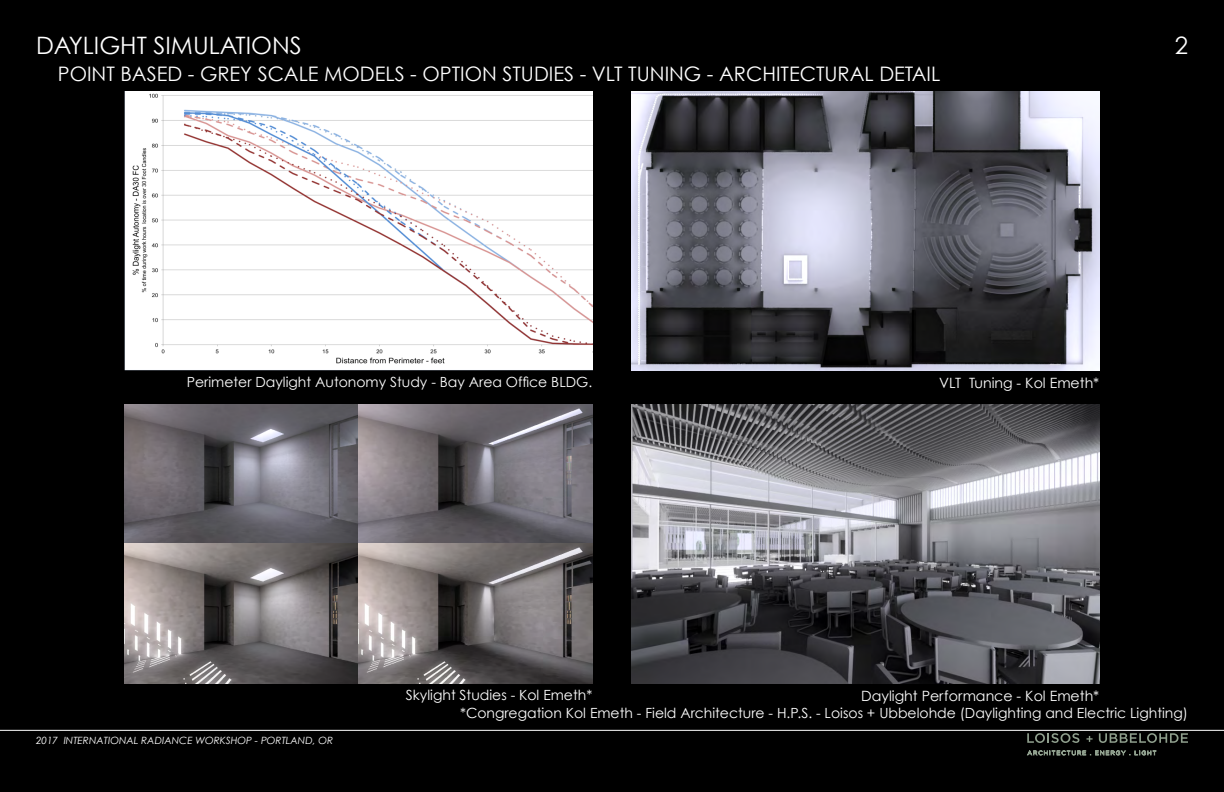
<style>
.page{position:relative;width:1224px;height:792px;background:#000}
.page>*{position:absolute;margin:0;border:0;box-sizing:border-box;transform-origin:0 0}
.t1{font:24px "Century Gothic";color:#fff}
.t2{font:20px "Century Gothic";color:#fff}
.t3{font:14.2px "Century Gothic";color:#fff}
.t4{font:14px "Century Gothic";color:#fff}
.t5{font:italic 10px "Century Gothic";color:#fff}
</style>
<div class="page">
<img style="left:125px;top:91px;width:467px;height:279px">
<img style="left:631px;top:91px;width:468px;height:279px">
<img style="left:631px;top:405px;width:468px;height:278px">
<img style="left:125px;top:405px;width:467px;height:278px">
<svg style="left:1027px;top:733px;width:52px;height:10px"></svg>
<svg style="left:1086px;top:736px;width:7px;height:6px"></svg>
<svg style="left:1099px;top:733px;width:89px;height:10px"></svg>
<svg style="left:1027px;top:750px;width:129px;height:5px"></svg>
<hr style="left:0;top:730px;width:1224px;height:1px;background:#fff">
<h1 class="t1" style="left:36px;top:30px;width:267px">DAYLIGHT SIMULATIONS</h1>
<h2 class="t2" style="left:58px;top:61px;width:884px">POINT BASED - GREY SCALE MODELS - OPTION STUDIES - VLT TUNING - ARCHITECTURAL DETAIL</h2>
<h1 class="t1" style="left:1175px;top:30px;width:15px">2</h1>
<p class="t4" style="left:187px;top:373px;width:407px">Perimeter Daylight Autonomy Study - Bay Area Office BLDG.</p>
<p class="t3" style="left:939px;top:373px;width:162px">VLT Tuning - Kol Emeth*</p>
<p class="t4" style="left:406px;top:686px;width:188px">Skylight Studies - Kol Emeth*</p>
<p class="t3" style="left:861px;top:686px;width:240px">Daylight Performance - Kol Emeth*</p>
<p class="t5" style="left:36px;top:734px;width:299px">2017 INTERNATIONAL RADIANCE WORKSHOP - PORTLAND, OR</p>
<p class="t4" style="left:460px;top:704px;width:729px">*Congregation Kol Emeth - Field Architecture - H.P.S. - Loisos + Ubbelohde (Daylighting and Electric Lighting)</p>
</div>
